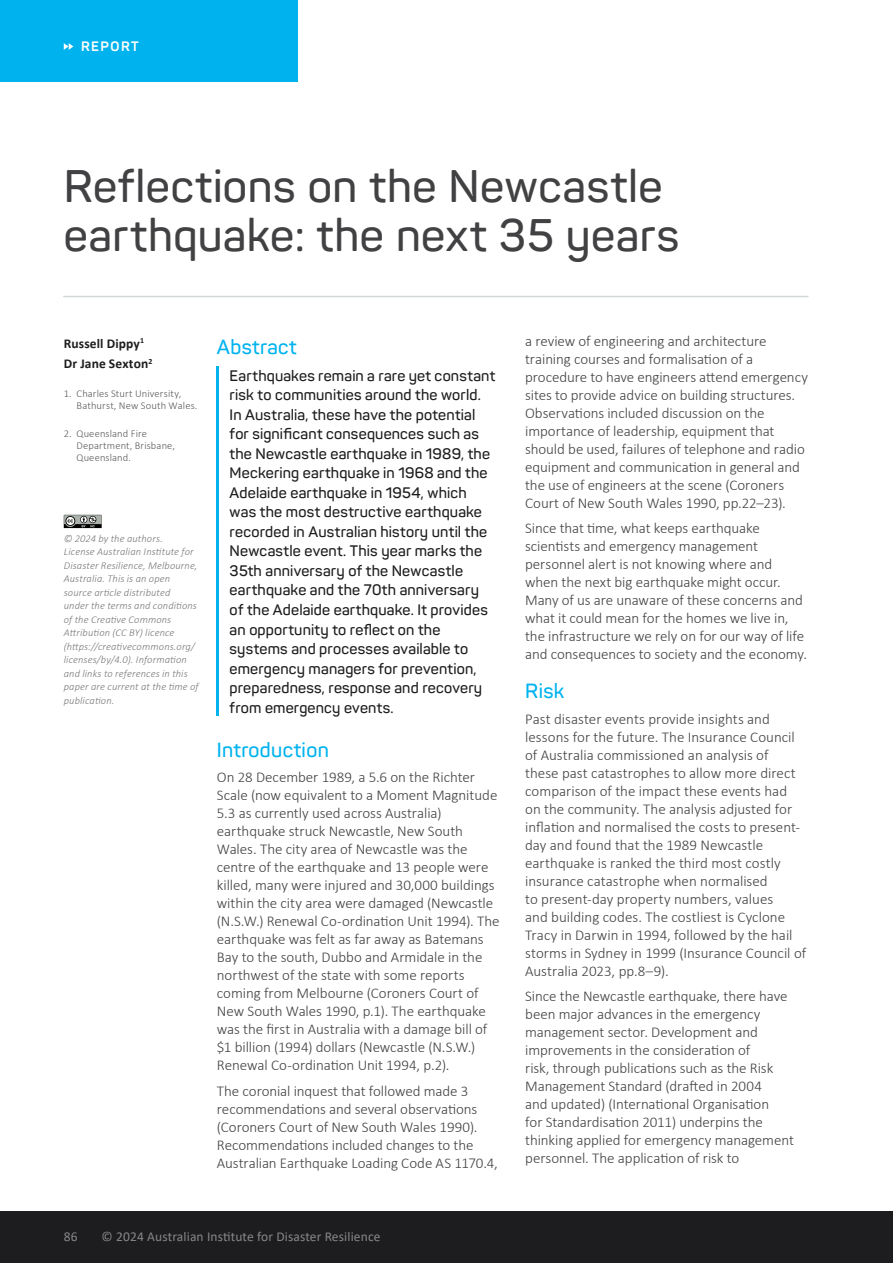
<style>
.page{position:relative;width:893px;height:1263px;background:#fff}
.page>*{position:absolute;margin:0;border:0;box-sizing:border-box;transform-origin:0 0}
.t1{font:600 45px/49.5px "Panton";letter-spacing:.015em;color:#414042}
.t2{font:600 20.25px "Panton";letter-spacing:.02em;color:#00b3ef}
.t3{font:300 15px/18px "Calibri";letter-spacing:-.005em;color:#414042}
.t4{font:600 15px/19.5px "Panton";letter-spacing:.01em;color:#1d1d1f}
.t5{font:13.5px "Calibri";letter-spacing:.01em;color:#868788}
.t6{font:700 13.5px/20.7px "Calibri";letter-spacing:.01em;color:#1d1d1f}
.t7{font:700 13.5px "Panton";letter-spacing:.11em;color:#fff}
.t8{font:italic 300 10.5px/13.5px "Calibri";letter-spacing:.01em;color:#77787b}
.t9{font:300 10.5px/12px "Calibri";letter-spacing:.015em;color:#58595b}
</style>
<div class="page">
<div style="left:0;top:0;width:298px;height:81px;background:#00b3ef"></div>
<svg style="left:64px;top:43px;width:9px;height:7px"></svg>
<div style="left:0;top:1212px;width:893px;height:51px;background:#1d1d1f"></div>
<hr style="left:217px;top:366px;width:2px;height:350px;background:#00b3ef">
<hr style="left:64px;top:296px;width:744px;height:1px;background:#d2d8d6">
<svg style="left:64px;top:515px;width:38px;height:14px"></svg>
<p class="t7" style="left:81px;top:38px;width:59px">REPORT</p>
<h1 class="t1" style="left:64px;top:161px;width:617px">Reflections on the Newcastle earthquake: the next 35 years</h1>
<p class="t6" style="left:64px;top:333px;width:90px">Russell Dippy<sup>1<br></sup>Dr Jane Sexton<sup>2</sup></p>
<p class="t9" style="left:77px;top:388px;width:122px;text-indent:-13px">1. Charles Sturt University,<br>Bathurst, New South Wales.</p>
<p class="t9" style="left:77px;top:428px;width:100px;text-indent:-13px">2. Queensland Fire<br>Department, Brisbane,<br>Queensland.</p>
<p class="t8" style="left:64px;top:531px;width:136px">© 2024 by the authors.<br>License Australian Institute for<br>Disaster Resilience, Melbourne,<br>Australia. This is an open source article distributed<br>under the terms and conditions of the Creative Commons<br>Attribution (CC BY) licence (https://creativecommons.org/ licenses/by/4.0). Information and links to references in this paper are current at the time of publication.</p>
<h2 class="t2" style="left:217px;top:334px;width:81px">Abstract</h2>
<p class="t4" style="left:230px;top:366px;width:267px">Earthquakes remain a rare yet constant risk to communities around the world.<br>In Australia, these have the potential for significant consequences such as the Newcastle earthquake in 1989, the Meckering earthquake in 1968 and the Adelaide earthquake in 1954, which was the most destructive earthquake recorded in Australian history until the Newcastle event. This year marks the 35th anniversary of the Newcastle earthquake and the 70th anniversary of the Adelaide earthquake. It provides an opportunity to reflect on the systems and processes available to emergency managers for prevention, preparedness, response and recovery from emergency events.</p>
<h2 class="t2" style="left:217px;top:737px;width:114px">Introduction</h2>
<p class="t3" style="left:217px;top:768px;width:284px">On 28 December 1989, a 5.6 on the Richter Scale (now equivalent to a Moment Magnitude 5.3 as currently used across Australia) earthquake struck Newcastle, New South Wales. The city area of Newcastle was the centre of the earthquake and 13 people were killed, many were injured and 30,000 buildings within the city area were damaged (Newcastle (N.S.W.) Renewal Co-ordination Unit 1994). The earthquake was felt as far away as Batemans Bay to the south, Dubbo and Armidale in the northwest of the state with some reports coming from Melbourne (Coroners Court of New South Wales 1990, p.1). The earthquake was the first in Australia with a damage bill of $1 billion (1994) dollars (Newcastle (N.S.W.)<br>Renewal Co-ordination Unit 1994, p.2).</p>
<p class="t3" style="left:217px;top:1081px;width:282px">The coronial inquest that followed made 3 recommendations and several observations (Coroners Court of New South Wales 1990).<br>Recommendations included changes to the Australian Earthquake Loading Code AS 1170.4,</p>
<p class="t5" style="left:64px;top:1227px;width:15px">86</p>
<p class="t5" style="left:102px;top:1227px;width:280px">© 2024 Australian Institute for Disaster Resilience</p>
<p class="t3" style="left:525px;top:332px;width:284px">a review of engineering and architecture training courses and formalisation of a procedure to have engineers attend emergency sites to provide advice on building structures.<br>Observations included discussion on the importance of leadership, equipment that should be used, failures of telephone and radio equipment and communication in general and the use of engineers at the scene (Coroners Court of New South Wales 1990, pp.22–23).</p>
<p class="t3" style="left:525px;top:519px;width:283px">Since that time, what keeps earthquake scientists and emergency management personnel alert is not knowing where and when the next big earthquake might occur.<br>Many of us are unaware of these concerns and what it could mean for the homes we live in, the infrastructure we rely on for our way of life and consequences to society and the economy.</p>
<h2 class="t2" style="left:525px;top:678px;width:41px">Risk</h2>
<p class="t3" style="left:525px;top:709px;width:283px">Past disaster events provide insights and lessons for the future. The Insurance Council of Australia commissioned an analysis of<br>these past catastrophes to allow more direct comparison of the impact these events had on the community. The analysis adjusted for inflation and normalised the costs to present&shy;day and found that the 1989 Newcastle earthquake is ranked the third most costly insurance catastrophe when normalised<br>to present-day property numbers, values<br>and building codes. The costliest is Cyclone Tracy in Darwin in 1994, followed by the hail storms in Sydney in 1999 (Insurance Council of Australia 2023, pp.8–9).</p>
<p class="t3" style="left:525px;top:987px;width:270px">Since the Newcastle earthquake, there have been major advances in the emergency management sector. Development and improvements in the consideration of<br>risk, through publications such as the Risk Management Standard (drafted in 2004<br>and updated) (International Organisation<br>for Standardisation 2011) underpins the thinking applied for emergency management personnel. The application of risk to</p>
</div>
